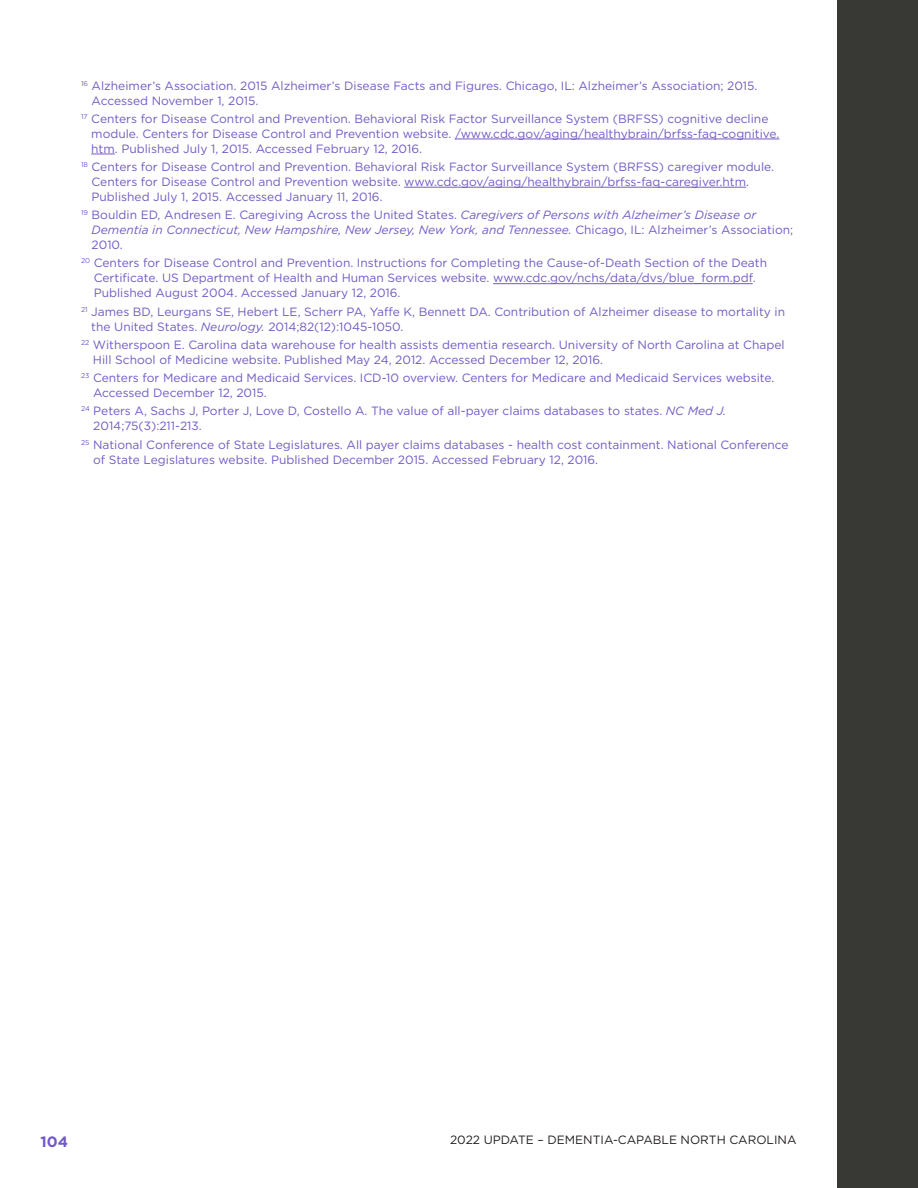
<style>
.page{position:relative;width:918px;height:1188px;background:#fff}
.page>*{position:absolute;margin:0;border:0;box-sizing:border-box;transform-origin:0 0}
.t1{font:700 15px "Gotham";color:#725ac5}
.t2{font:12px/15px "Gotham";color:#725ac5}
.t3{font:italic 12px/15px "Gotham";color:#725ac5}
.t4{font:12px "Gotham";color:#231f20}
.s1{font-style:normal}
.s2{font-style:italic}
</style>
<div class="page">
<div style="left:837px;top:0;width:81px;height:1188px;background:#383935"></div>
<hr style="left:455px;top:139px;width:324px;height:1px;background:#725ac5">
<svg style="left:91px;top:154px;width:24px;height:1px"></svg>
<hr style="left:404px;top:187px;width:342px;height:1px;background:#725ac5">
<hr style="left:493px;top:283px;width:260px;height:1px;background:#725ac5">
<p class="t2" style="left:92px;top:78px;width:667px;text-indent:-11px"><sup>16</sup> Alzheimer’s Association . 2015 Alzheimer’s Disease Facts and Figures . Chicago, IL: Alzheimer’s Association; 2015 .<br>Accessed November 1, 2015 .</p>
<p class="t2" style="left:91px;top:111px;width:690px;text-indent:-10px"><sup>17</sup> Centers for Disease Control and Prevention . Behavioral Risk Factor Surveillance System (BRFSS) cognitive decline module . Centers for Disease Control and Prevention website . /www .cdc .gov/aging/healthybrain/brfss-faq-cognitive . htm . Published July 1, 2015 . Accessed February 12, 2016 .</p>
<p class="t2" style="left:92px;top:159px;width:684px;text-indent:-11px"><sup>18</sup> Centers for Disease Control and Prevention . Behavioral Risk Factor Surveillance System (BRFSS) caregiver module .<br>Centers for Disease Control and Prevention website . www .cdc .gov/aging/healthybrain/brfss-faq-caregiver .htm .<br>Published July 1, 2015 . Accessed January 11, 2016 .</p>
<p class="t3" style="left:92px;top:207px;width:703px;text-indent:-11px"><sup>19</sup> <span class="s1">Bouldin ED, Andresen E . Caregiving Across the United States .</span> Caregivers of Persons with Alzheimer’s Disease or<br>Dementia in Connecticut, New Hampshire, New Jersey, New York, and Tennessee. <span class="s1">Chicago, IL: Alzheimer’s Association;<br>2010 .</span></p>
<p class="t2" style="left:94px;top:255px;width:675px;text-indent:-13px"><sup>20</sup> Centers for Disease Control and Prevention . Instructions for Completing the Cause-of-Death Section of the Death<br>Certificate . US Department of Health and Human Services website . www .cdc .gov/nchs/data/dvs/blue_form .pdf .<br>Published August 2004 . Accessed January 12, 2016 .</p>
<p class="t2" style="left:91px;top:304px;width:695px;text-indent:-10px"><sup>21</sup> James BD, Leurgans SE, Hebert LE, Scherr PA, Yaffe K, Bennett DA . Contribution of Alzheimer disease to mortality in the United States . <span class="s2">Neurology.</span> 2014;82(12):1045-1050 .</p>
<p class="t2" style="left:93px;top:337px;width:693px;text-indent:-12px"><sup>22</sup> Witherspoon E . Carolina data warehouse for health assists dementia research . University of North Carolina at Chapel<br>Hill School of Medicine website . Published May 24, 2012 . Accessed December 12, 2016 .</p>
<p class="t2" style="left:93px;top:370px;width:683px;text-indent:-12px"><sup>23</sup> Centers for Medicare and Medicaid Services . ICD-10 overview . Centers for Medicare and Medicaid Services website .<br>Accessed December 12, 2015 .</p>
<p class="t2" style="left:93px;top:403px;width:634px;text-indent:-12px"><sup>24</sup> Peters A, Sachs J, Porter J, Love D, Costello A . The value of all-payer claims databases to states . <span class="s2">NC Med J.<br></span>2014;75(3):211-213 .</p>
<p class="t2" style="left:93px;top:437px;width:697px;text-indent:-12px"><sup>25</sup> National Conference of State Legislatures . All payer claims databases - health cost containment . National Conference of State Legislatures website . Published December 2015 . Accessed February 12, 2016 .</p>
<p class="t1" style="left:40px;top:1132px;width:29px">104</p>
<p class="t4" style="left:450px;top:1133px;width:348px">2022 UPDATE – DEMENTIA-CAPABLE NORTH CAROLINA</p>
</div>
